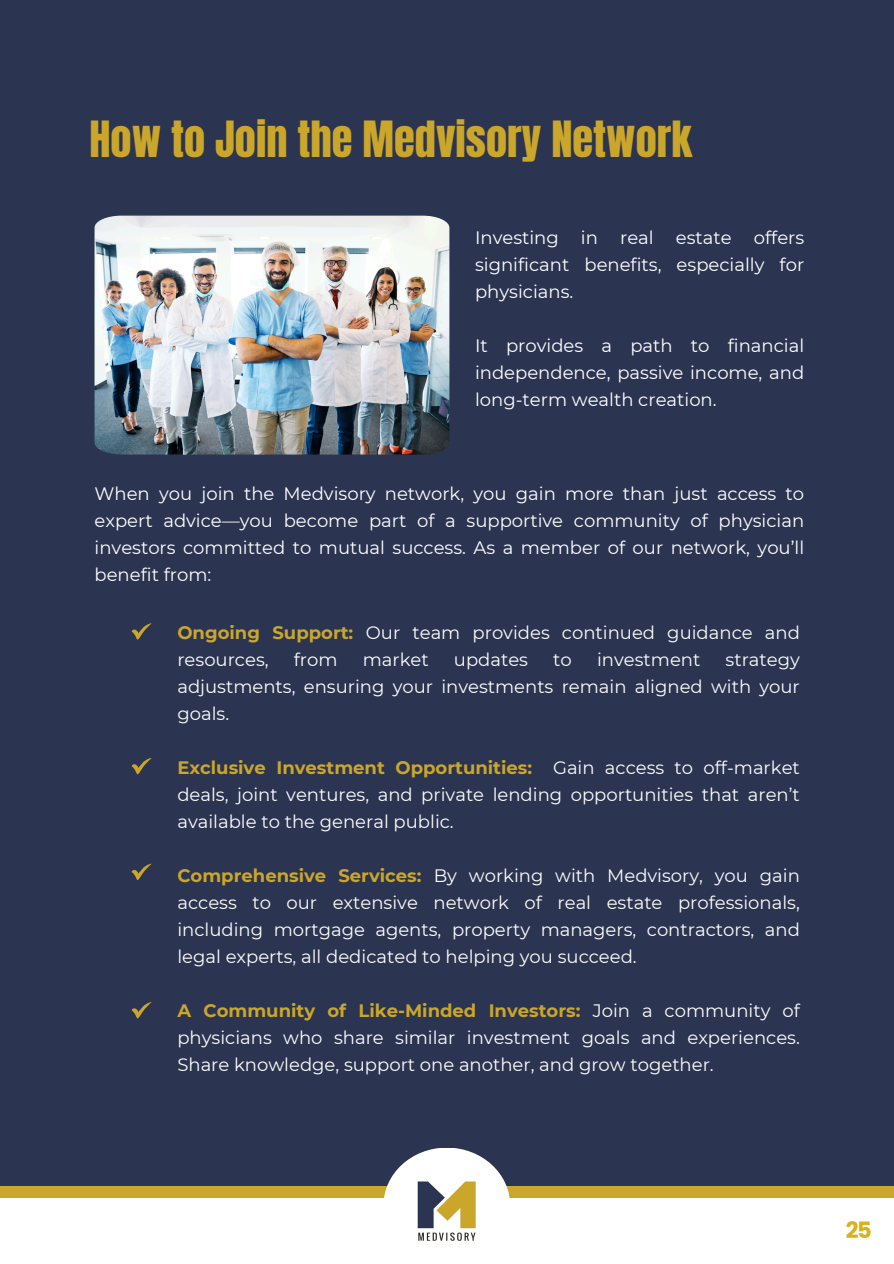
<style>
.page{position:relative;width:894px;height:1264px;background:#fff}
.page>*{position:absolute;margin:0;border:0;box-sizing:border-box;transform-origin:0 0}
.t1{font:42.45px "Anton";color:#caa62b}
.t2{font:700 22.5px "Poppins";color:#d9b11b}
.t3{font:18px/27px "Montserrat";color:#fdfdfb}
.t4{font:18px/27px "Montserrat";color:#fff;text-align:justify}
.t5{font:18px/27px "Montserrat";color:#fcfdfb}
.s1{font-weight:700;color:#caa62b}
</style>
<div class="page">
<div style="left:0;top:0;width:893px;height:1263px;background:#2b3451"></div>
<div style="left:0;top:1197px;width:893px;height:66px;background:#fff"></div>
<div style="left:0;top:1186px;width:893px;height:11px;background:#caa62b"></div>
<svg style="left:131px;top:623px;width:21px;height:17px"></svg>
<svg style="left:131px;top:758px;width:21px;height:16px"></svg>
<svg style="left:131px;top:863px;width:21px;height:17px"></svg>
<svg style="left:131px;top:1002px;width:21px;height:16px"></svg>
<img style="left:94px;top:216px;width:355px;height:238px">
<div style="left:383px;top:1147px;width:127px;height:116px;background:#fff;border-radius:50%"></div>
<img style="left:417px;top:1181px;width:59px;height:60px">
<h1 class="t1" style="left:89px;top:108px;width:604px">How to Join the Medvisory Network</h1>
<p class="t4" style="left:475px;top:224px;width:330px">Investing in real estate offers significant benefits, especially for physicians.</p>
<p class="t4" style="left:475px;top:332px;width:330px">It provides a path to financial independence, passive income, and long-term wealth creation.</p>
<p class="t4" style="left:94px;top:480px;width:711px">When you join the Medvisory network, you gain more than just access to expert advice—you become part of a supportive community of physician investors committed to mutual success. As a member of our network, you’ll benefit from:</p>
<p class="t5" style="left:177px;top:618px;width:623px"><span class="s1">Ongoing Support:</span> Our team provides continued guidance and resources,</p>
<p class="t5" style="left:294px;top:645px;width:45px">from</p>
<p class="t5" style="left:362px;top:645px;width:67px">market</p>
<p class="t5" style="left:454px;top:645px;width:76px">updates</p>
<p class="t5" style="left:553px;top:645px;width:20px">to</p>
<p class="t5" style="left:597px;top:645px;width:105px">investment</p>
<p class="t5" style="left:177px;top:645px;width:623px;text-align:justify;text-indent:548px">strategy adjustments, ensuring your investments remain aligned with your goals.</p>
<p class="t5" style="left:177px;top:753px;width:623px"><span class="s1">Exclusive Investment Opportunities:</span> Gain access to off-market deals, joint ventures, and private lending opportunities that aren’t</p>
<p class="t5" style="left:177px;top:807px;width:278px">available to the general public.</p>
<p class="t3" style="left:177px;top:861px;width:623px"><span class="s1">Comprehensive Services:</span> By working with Medvisory, you gain access to our extensive network of real estate professionals,</p>
<p class="t3" style="left:177px;top:915px;width:623px">including mortgage agents, property managers, contractors, and legal experts, all dedicated to helping you succeed.</p>
<p class="t3" style="left:177px;top:996px;width:623px;text-align:justify"><span class="s1">A Community of Like-Minded Investors:</span> Join a community of physicians who share similar investment goals and experiences.<br>Share knowledge, support one another, and grow together.</p>
<p class="t2" style="left:845px;top:1213px;width:28px">25</p>
</div>
